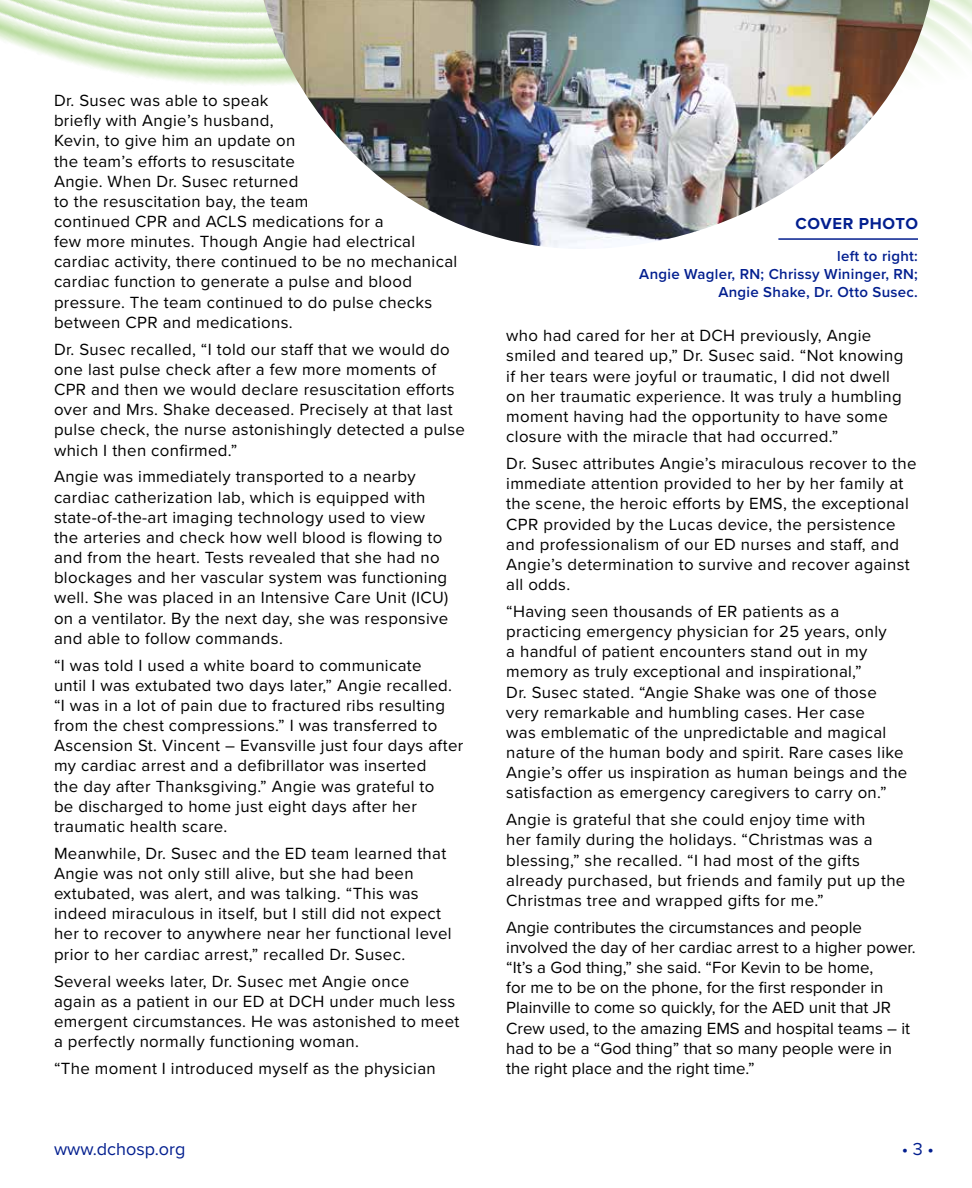
<style>
.page{position:relative;width:972px;height:1188px;background:#fff}
.page>*{position:absolute;margin:0;border:0;box-sizing:border-box;transform-origin:0 0}
.t1{font:18px "Proxima Nova";color:#031f8f}
.t2{font:16.8px/20.1px "Proxima Nova";letter-spacing:.02em;color:#000}
.t3{font:16.8px/20.1px "Proxima Nova";color:#000}
.t4{font:700 16.5px "Proxima Nova";letter-spacing:.04em;color:#031f8f}
.t5{font:600 15px/18px "Proxima Nova";letter-spacing:.02em;color:#031f8f;text-align:right}
</style>
<div class="page">
<img style="left:0;top:0;width:972px;height:85px">
<img style="left:264px;top:0;width:666px;height:249px">
<p class="t2" style="left:54px;top:90px;width:405px">Dr. Susec was able to speak<br>briefly with Angie’s husband,<br>Kevin, to give him an update on<br>the team’s efforts to resuscitate<br>Angie. When Dr. Susec returned<br>to the resuscitation bay, the team<br>continued CPR and ACLS medications for a<br>few more minutes. Though Angie had electrical cardiac activity, there continued to be no mechanical cardiac function to generate a pulse and blood pressure. The team continued to do pulse checks between CPR and medications.</p>
<p class="t2" style="left:54px;top:338px;width:412px">Dr. Susec recalled, “I told our staff that we would do one last pulse check after a few more moments of CPR and then we would declare resuscitation efforts over and Mrs. Shake deceased. Precisely at that last pulse check, the nurse astonishingly detected a pulse which I then confirmed.”</p>
<p class="t2" style="left:54px;top:466px;width:396px">Angie was immediately transported to a nearby cardiac catherization lab, which is equipped with state-of-the-art imaging technology used to view the arteries and check how well blood is flowing to and from the heart. Tests revealed that she had no blockages and her vascular system was functioning well. She was placed in an Intensive Care Unit (ICU) on a ventilator. By the next day, she was responsive and able to follow commands.</p>
<p class="t2" style="left:54px;top:654px;width:411px">“I was told I used a white board to communicate<br>until I was extubated two days later,” Angie recalled. “I was in a lot of pain due to fractured ribs resulting from the chest compressions.” I was transferred to Ascension St. Vincent – Evansville just four days after my cardiac arrest and a defibrillator was inserted<br>the day after Thanksgiving.” Angie was grateful to<br>be discharged to home just eight days after her traumatic health scare.</p>
<p class="t2" style="left:54px;top:842px;width:399px">Meanwhile, Dr. Susec and the ED team learned that Angie was not only still alive, but she had been extubated, was alert, and was talking. “This was indeed miraculous in itself, but I still did not expect her to recover to anywhere near her functional level prior to her cardiac arrest,” recalled Dr. Susec.</p>
<p class="t2" style="left:54px;top:970px;width:407px">Several weeks later, Dr. Susec met Angie once<br>again as a patient in our ED at DCH under much less emergent circumstances. He was astonished to meet a perfectly normally functioning woman.</p>
<p class="t2" style="left:54px;top:1058px;width:383px">“The moment I introduced myself as the physician</p>
<p class="t4" style="left:796px;top:211px;width:124px">COVER PHOTO</p>
<p class="t5" style="left:639px;top:246px;width:280px">left to right:<br>Angie Wagler, RN; Chrissy Wininger, RN;<br>Angie Shake, Dr. Otto Susec.</p>
<p class="t2" style="left:506px;top:325px;width:399px">who had cared for her at DCH previously, Angie smiled and teared up,” Dr. Susec said. “Not knowing if her tears were joyful or traumatic, I did not dwell on her traumatic experience. It was truly a humbling moment having had the opportunity to have some closure with the miracle that had occurred.”</p>
<p class="t2" style="left:506px;top:453px;width:412px">Dr. Susec attributes Angie’s miraculous recover to the immediate attention provided to her by her family at the scene, the heroic efforts by EMS, the exceptional CPR provided by the Lucas device, the persistence and professionalism of our ED nurses and staff, and Angie’s determination to survive and recover against all odds.</p>
<p class="t2" style="left:506px;top:601px;width:403px">“Having seen thousands of ER patients as a practicing emergency physician for 25 years, only<br>a handful of patient encounters stand out in my memory as truly exceptional and inspirational,”<br>Dr. Susec stated. “Angie Shake was one of those very remarkable and humbling cases. Her case<br>was emblematic of the unpredictable and magical nature of the human body and spirit. Rare cases like Angie’s offer us inspiration as human beings and the satisfaction as emergency caregivers to carry on.”</p>
<p class="t2" style="left:506px;top:809px;width:401px">Angie is grateful that she could enjoy time with<br>her family during the holidays. “Christmas was a blessing,” she recalled. “I had most of the gifts already purchased, but friends and family put up the Christmas tree and wrapped gifts for me.”</p>
<p class="t3" style="left:506px;top:916px;width:411px">Angie contributes the circumstances and people involved the day of her cardiac arrest to a higher power. “It’s a God thing,” she said. “For Kevin to be home,<br>for me to be on the phone, for the first responder in Plainville to come so quickly, for the AED unit that JR Crew used, to the amazing EMS and hospital teams – it had to be a “God thing” that so many people were in the right place and the right time.”</p>
<p class="t1" style="left:54px;top:1135px;width:133px">www.dchosp.org</p>
<p class="t1" style="left:902px;top:1135px;width:34px">• 3 •</p>
</div>
